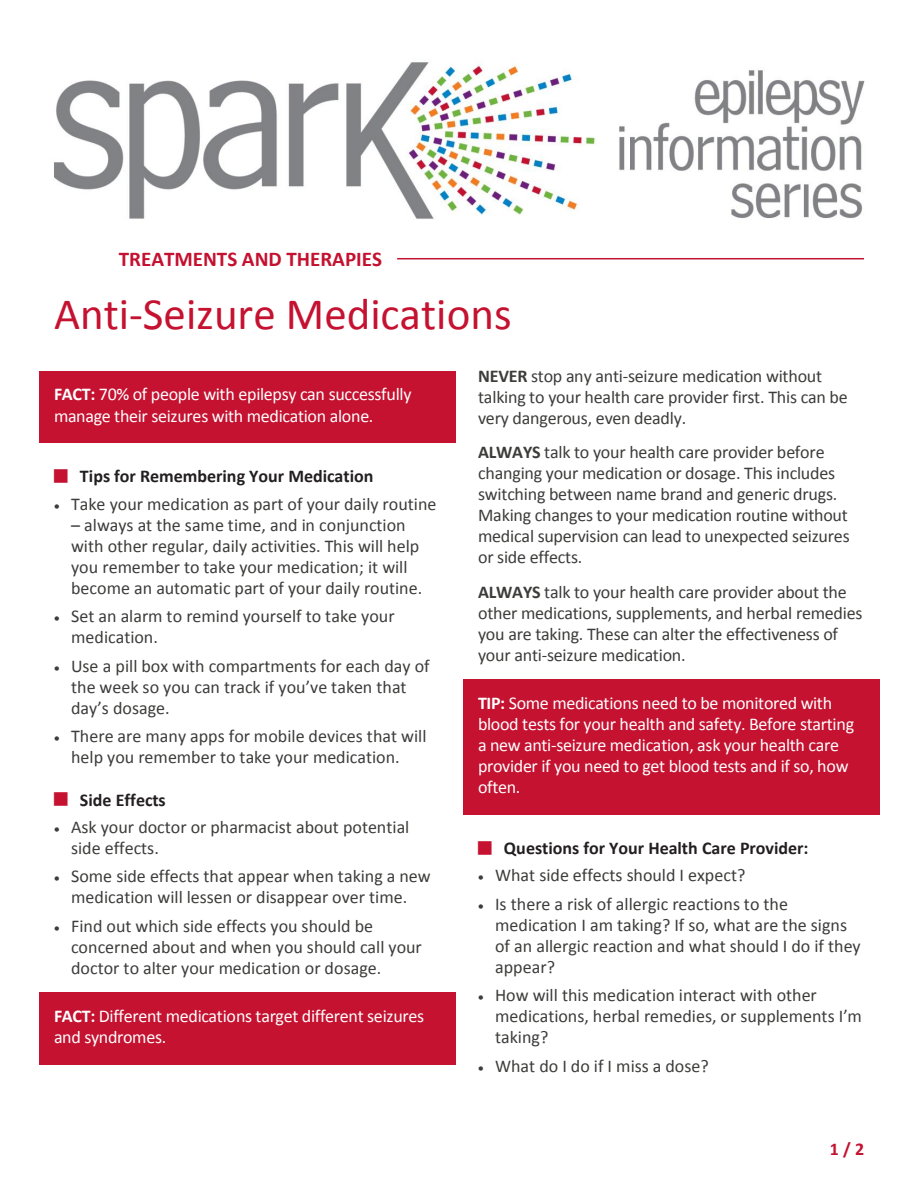
<style>
.page{position:relative;width:918px;height:1188px;background:#fff}
.page>*{position:absolute;margin:0;border:0;box-sizing:border-box;transform-origin:0 0}
.t1{font:45px "Calibri";color:#c41230}
.t2{font:700 21px "Calibri";color:#c41130}
.t3{font:18px/21px "Calibri";letter-spacing:-.005em;color:#3c3c3b}
.t4{font:18px/21px "Calibri";letter-spacing:-.015em;color:#fff}
.t5{font:700 18px "Calibri";color:#231f20}
.t6{font:700 18px "Calibri";color:#c41230}
.s1{font-weight:700}
</style>
<div class="page">
<hr style="left:397px;top:258px;width:467px;height:1px;background:#c41230">
<img style="left:397px;top:258px;width:345px;height:2px">
<img style="left:54px;top:62px;width:811px;height:157px">
<div style="left:38px;top:370px;width:418px;height:35px;background:#c41230"></div>
<hr style="left:38px;top:370px;width:418px;height:1px;background:#fff">
<hr style="left:38px;top:370px;width:1px;height:35px;background:#fff">
<div style="left:38px;top:405px;width:418px;height:39px;background:#c41230"></div>
<hr style="left:38px;top:405px;width:1px;height:39px;background:#fff">
<div style="left:38px;top:992px;width:418px;height:35px;background:#c41230"></div>
<hr style="left:38px;top:992px;width:418px;height:1px;background:#fff">
<hr style="left:38px;top:992px;width:1px;height:35px;background:#fff">
<div style="left:38px;top:1027px;width:418px;height:39px;background:#c41230"></div>
<hr style="left:38px;top:1027px;width:1px;height:39px;background:#fff">
<div style="left:462px;top:679px;width:418px;height:34px;background:#c41230"></div>
<hr style="left:462px;top:679px;width:1px;height:34px;background:#fff">
<div style="left:462px;top:713px;width:418px;height:21px;background:#c41230"></div>
<div style="left:462px;top:734px;width:418px;height:21px;background:#c41230"></div>
<div style="left:462px;top:755px;width:418px;height:21px;background:#c41230"></div>
<svg style="left:462px;top:713px;width:1px;height:63px"></svg>
<div style="left:462px;top:776px;width:418px;height:39px;background:#c41230"></div>
<hr style="left:462px;top:776px;width:1px;height:39px;background:#fff">
<p class="t2" style="left:119px;top:245px;width:265px">TREATMENTS AND THERAPIES</p>
<p class="t1" style="left:54px;top:286px;width:459px">Anti-Seizure Medications</p>
<p class="t4" style="left:54px;top:384px;width:359px"><span class="s1">FACT:</span> 70% of people with epilepsy can successfully manage their seizures with medication alone.</p>
<p class="t5" style="left:80px;top:465px;width:295px">Tips for Remembering Your Medication</p>
<p class="t3" style="left:54px;top:493px;width:384px">• Take your medication as part of your daily routine</p>
<p class="t3" style="left:71px;top:514px;width:353px">– always at the same time, and in conjunction with other regular, daily activities. This will help you remember to take your medication; it will become an automatic part of your daily routine.</p>
<p class="t3" style="left:71px;top:606px;width:325px;text-indent:-17px">• Set an alarm to remind yourself to take your medication.</p>
<p class="t3" style="left:71px;top:655px;width:360px;text-indent:-17px">• Use a pill box with compartments for each day of the week so you can track if you’ve taken that day’s dosage.</p>
<p class="t3" style="left:54px;top:726px;width:374px;text-align:center">• There are many apps for mobile devices that will help you remember to take your medication.</p>
<p class="t5" style="left:80px;top:788px;width:87px">Side Effects</p>
<p class="t3" style="left:71px;top:816px;width:340px;text-indent:-17px">• Ask your doctor or pharmacist about potential side effects.</p>
<p class="t3" style="left:54px;top:866px;width:378px;text-align:center">• Some side effects that appear when taking a new medication will lessen or disappear over time.</p>
<p class="t3" style="left:71px;top:916px;width:352px;text-indent:-17px">• Find out which side effects you should be concerned about and when you should call your doctor to alter your medication or dosage.</p>
<p class="t4" style="left:54px;top:1006px;width:372px"><span class="s1">FACT:</span> Different medications target different seizures and syndromes.</p>
<p class="t3" style="left:478px;top:365px;width:371px"><span class="s1">NEVER</span> stop any anti-seizure medication without talking to your health care provider first. This can be very dangerous, even deadly.</p>
<p class="t3" style="left:478px;top:442px;width:373px"><span class="s1">ALWAYS</span> talk to your health care provider before changing your medication or dosage. This includes switching between name brand and generic drugs.<br>Making changes to your medication routine without medical supervision can lead to unexpected seizures or side effects.</p>
<p class="t3" style="left:478px;top:581px;width:386px"><span class="s1">ALWAYS</span> talk to your health care provider about the other medications, supplements, and herbal remedies you are taking. These can alter the effectiveness of your anti-seizure medication.</p>
<p class="t4" style="left:478px;top:693px;width:378px"><span class="s1">TIP:</span> Some medications need to be monitored with blood tests for your health and safety. Before starting a new anti-seizure medication, ask your health care provider if you need to get blood tests and if so, how often.</p>
<p class="t5" style="left:504px;top:836px;width:306px">Questions for Your Health Care Provider:</p>
<p class="t3" style="left:478px;top:865px;width:269px">• What side effects should I expect?</p>
<p class="t3" style="left:495px;top:893px;width:367px;text-indent:-17px">• Is there a risk of allergic reactions to the medication I am taking? If so, what are the signs of an allergic reaction and what should I do if they appear?</p>
<p class="t3" style="left:495px;top:985px;width:368px;text-indent:-17px">• How will this medication interact with other medications, herbal remedies, or supplements I’m taking?</p>
<p class="t3" style="left:478px;top:1055px;width:232px">• What do I do if I miss a dose?</p>
<p class="t6" style="left:830px;top:1137px;width:36px">1/ 2</p>
</div>
